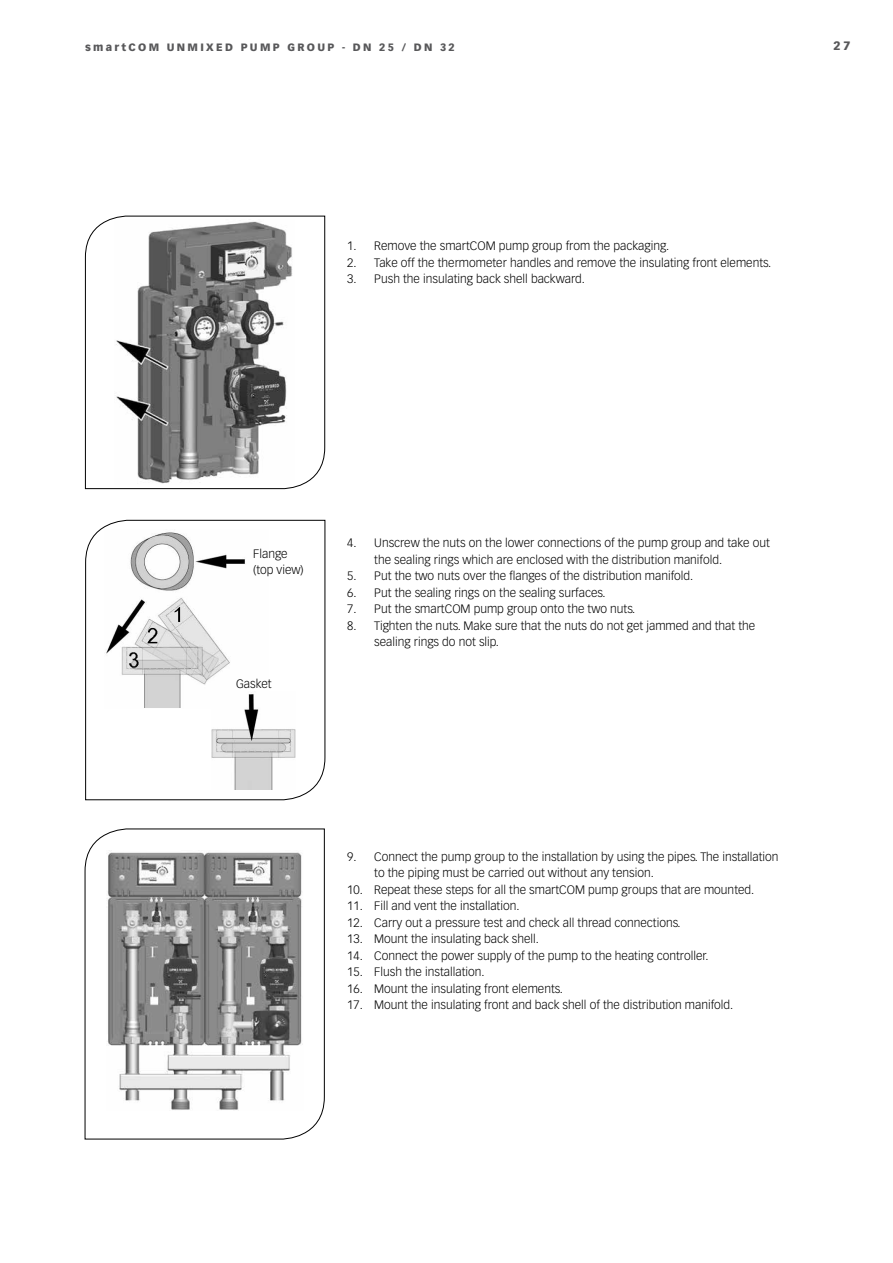
<style>
.page{position:relative;width:893px;height:1263px;background:#fff}
.page>*{position:absolute;margin:0;border:0;box-sizing:border-box;transform-origin:0 0}
.t1{font:300 12px/16.5px "Vectora LH";color:#000}
.t2{font:900 12px "Vectora LH";color:#58585a}
.t3{font:900 10.5px "Vectora LH";letter-spacing:.22em;color:#58585a}
</style>
<div class="page">
<svg style="left:85px;top:216px;width:240px;height:273px"></svg>
<img style="left:114px;top:219px;width:181px;height:266px">
<svg style="left:85px;top:828px;width:240px;height:311px"></svg>
<img style="left:106px;top:850px;width:198px;height:261px">
<svg style="left:85px;top:520px;width:240px;height:280px"></svg>
<img style="left:104px;top:529px;width:165px;height:179px">
<img style="left:212px;top:692px;width:83px;height:98px">
<p class="t3" style="left:85px;top:41px;width:371px">smartCOM UNMIXED PUMP GROUP - DN 25 / DN 32</p>
<p class="t2" style="left:834px;top:38px;width:18px">27</p>
<p class="t1" style="left:347px;top:238px;width:324px">1. Remove the smartCOM pump group from the packaging.</p>
<p class="t1" style="left:347px;top:254px;width:425px">2. Take off the thermometer handles and remove the insulating front elements.</p>
<p class="t1" style="left:347px;top:271px;width:239px">3. Push the insulating back shell backward.</p>
<p class="t1" style="left:253px;top:545px;width:52px">Flange (top view)</p>
<p class="t1" style="left:236px;top:675px;width:37px">Gasket</p>
<p class="t1" style="left:374px;top:535px;width:397px;text-indent:-27px">4. Unscrew the nuts on the lower connections of the pump group and take out the sealing rings which are enclosed with the distribution manifold.</p>
<p class="t1" style="left:347px;top:568px;width:348px">5. Put the two nuts over the flanges of the distribution manifold.</p>
<p class="t1" style="left:347px;top:584px;width:260px">6. Put the sealing rings on the sealing surfaces.</p>
<p class="t1" style="left:347px;top:601px;width:290px">7. Put the smartCOM pump group onto the two nuts.</p>
<p class="t1" style="left:374px;top:617px;width:382px;text-indent:-27px">8. Tighten the nuts. Make sure that the nuts do not get jammed and that the sealing rings do not slip.</p>
<p class="t1" style="left:374px;top:848px;width:406px;text-indent:-27px">9. Connect the pump group to the installation by using the pipes. The installation to the piping must be carried out without any tension.</p>
<p class="t1" style="left:347px;top:881px;width:409px">10. Repeat these steps for all the smartCOM pump groups that are mounted.</p>
<p class="t1" style="left:347px;top:898px;width:174px">11. Fill and vent the installation.</p>
<p class="t1" style="left:347px;top:914px;width:335px">12. Carry out a pressure test and check all thread connections.</p>
<p class="t1" style="left:347px;top:931px;width:193px">13. Mount the insulating back shell.</p>
<p class="t1" style="left:347px;top:947px;width:363px">14. Connect the power supply of the pump to the heating controller.</p>
<p class="t1" style="left:347px;top:964px;width:139px">15. Flush the installation.</p>
<p class="t1" style="left:347px;top:980px;width:217px">16. Mount the insulating front elements.</p>
<p class="t1" style="left:347px;top:997px;width:388px">17. Mount the insulating front and back shell of the distribution manifold.</p>
</div>
